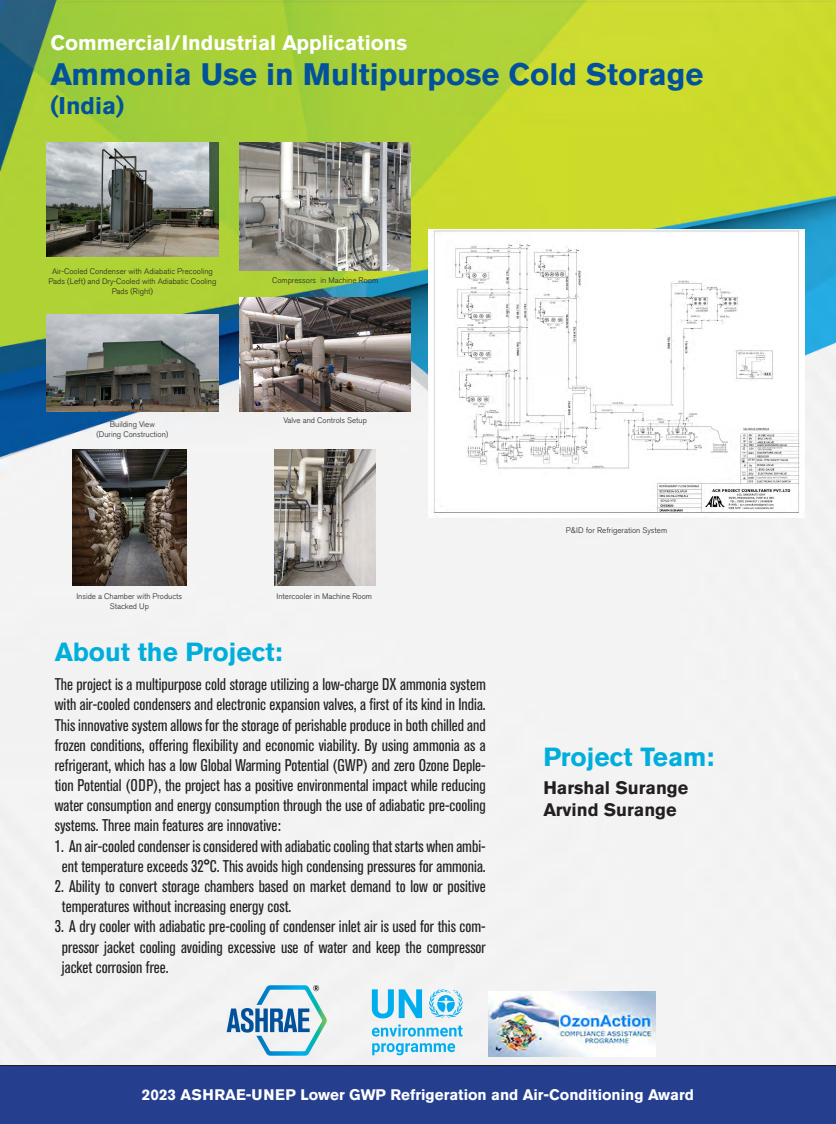
<style>
.page{position:relative;width:836px;height:1124px;background:#fff}
.page>*{position:absolute;margin:0;border:0;box-sizing:border-box;transform-origin:0 0}
.t1{font:700 30.8px "Akzidenz Grotesk BE";color:#01529a}
.t2{font:700 26px "Akzidenz Grotesk BE";color:#00aedc}
.t3{font:700 24px "Akzidenz Grotesk BE";color:#01529a}
.t4{font:700 20.8px "Akzidenz Grotesk BE";color:#fff}
.t5{font:700 18px "Akzidenz Grotesk BE";color:#231f20}
.t6{font:condensed 16.8px/20.2px "Akzidenz Grotesk BE";color:#231f20;text-align:justify}
.t7{font:700 15.2px "Akzidenz Grotesk BE";color:#fff}
.t8{font:300 8px/9.6px "Akzidenz Grotesk BE";color:#231f20;text-align:center}
</style>
<div class="page">
<img style="left:0;top:0;width:835px;height:1065px">
<div style="left:0;top:1065px;width:835px;height:58px;background:#253f8e"></div>
<svg style="left:428px;top:988px;width:35px;height:30px"></svg>
<svg style="left:372px;top:989px;width:50px;height:29px"></svg>
<svg style="left:372px;top:1024px;width:90px;height:12px"></svg>
<svg style="left:372px;top:1042px;width:83px;height:13px"></svg>
<svg style="left:226px;top:984px;width:101px;height:71px"></svg>
<img style="left:488px;top:991px;width:166px;height:65px">
<img style="left:47px;top:143px;width:171px;height:114px">
<img style="left:239px;top:143px;width:171px;height:127px">
<img style="left:47px;top:315px;width:171px;height:96px">
<img style="left:274px;top:449px;width:101px;height:136px">
<img style="left:239px;top:297px;width:171px;height:114px">
<img style="left:73px;top:449px;width:113px;height:136px">
<img style="left:428px;top:229px;width:376px;height:288px">
<p class="t4" style="left:50px;top:31px;width:358px">Commercial/Industrial Applications</p>
<p class="t1" style="left:50px;top:56px;width:654px">Ammonia Use in Multipurpose Cold Storage</p>
<p class="t3" style="left:50px;top:92px;width:75px">(India)</p>
<p class="t8" style="left:48px;top:267px;width:169px">Air-Cooled Condenser with Adiabatic Precooling<br>Pads (Left) and Dry-Cooled with Adiabatic Cooling<br>Pads (Right)</p>
<p class="t8" style="left:96px;top:419px;width:73px">Building View<br>(During Construction)</p>
<p class="t8" style="left:272px;top:276px;width:108px">Compressors in Machine Room</p>
<p class="t8" style="left:283px;top:415px;width:85px">Valve and Controls Setup</p>
<p class="t8" style="left:76px;top:591px;width:107px">Inside a Chamber with Products<br>Stacked Up</p>
<p class="t8" style="left:276px;top:591px;width:97px">Intercooler in Machine Room</p>
<p class="t2" style="left:55px;top:636px;width:229px">About the Project:</p>
<p class="t6" style="left:55px;top:674px;width:432px">The project is a multipurpose cold storage utilizing a low-charge DX ammonia system with air-cooled condensers and electronic expansion valves, a first of its kind in India.<br>This innovative system allows for the storage of perishable produce in both chilled and frozen conditions, offering flexibility and economic viability. By using ammonia as a refrigerant, which has a low Global Warming Potential (GWP) and zero Ozone Deple&shy;tion Potential (ODP), the project has a positive environmental impact while reducing water consumption and energy consumption through the use of adiabatic pre-cooling systems. Three main features are innovative:</p>
<p class="t6" style="left:55px;top:835px;width:432px;text-align:center">1. An air-cooled condenser is considered with adiabatic cooling that starts when ambi&shy;ent temperature exceeds 32°C. This avoids high condensing pressures for ammonia.</p>
<p class="t6" style="left:62px;top:876px;width:425px;text-indent:-7px">2. Ability to convert storage chambers based on market demand to low or positive temperatures without increasing energy cost.</p>
<p class="t6" style="left:62px;top:916px;width:425px;text-indent:-7px">3. A dry cooler with adiabatic pre-cooling of condenser inlet air is used for this com&shy;pressor jacket cooling avoiding excessive use of water and keep the compressor jacket corrosion free.</p>
<p class="t8" style="left:565px;top:525px;width:103px">P&amp;ID for Refrigeration System</p>
<p class="t2" style="left:543px;top:741px;width:172px">Project Team:</p>
<p class="t5" style="left:543px;top:777px;width:146px">Harshal Surange</p>
<p class="t5" style="left:543px;top:799px;width:135px">Arvind Surange</p>
<p class="t7" style="left:142px;top:1085px;width:553px">2023 ASHRAE-UNEP Lower GWP Refrigeration and Air-Conditioning Award</p>
</div>
